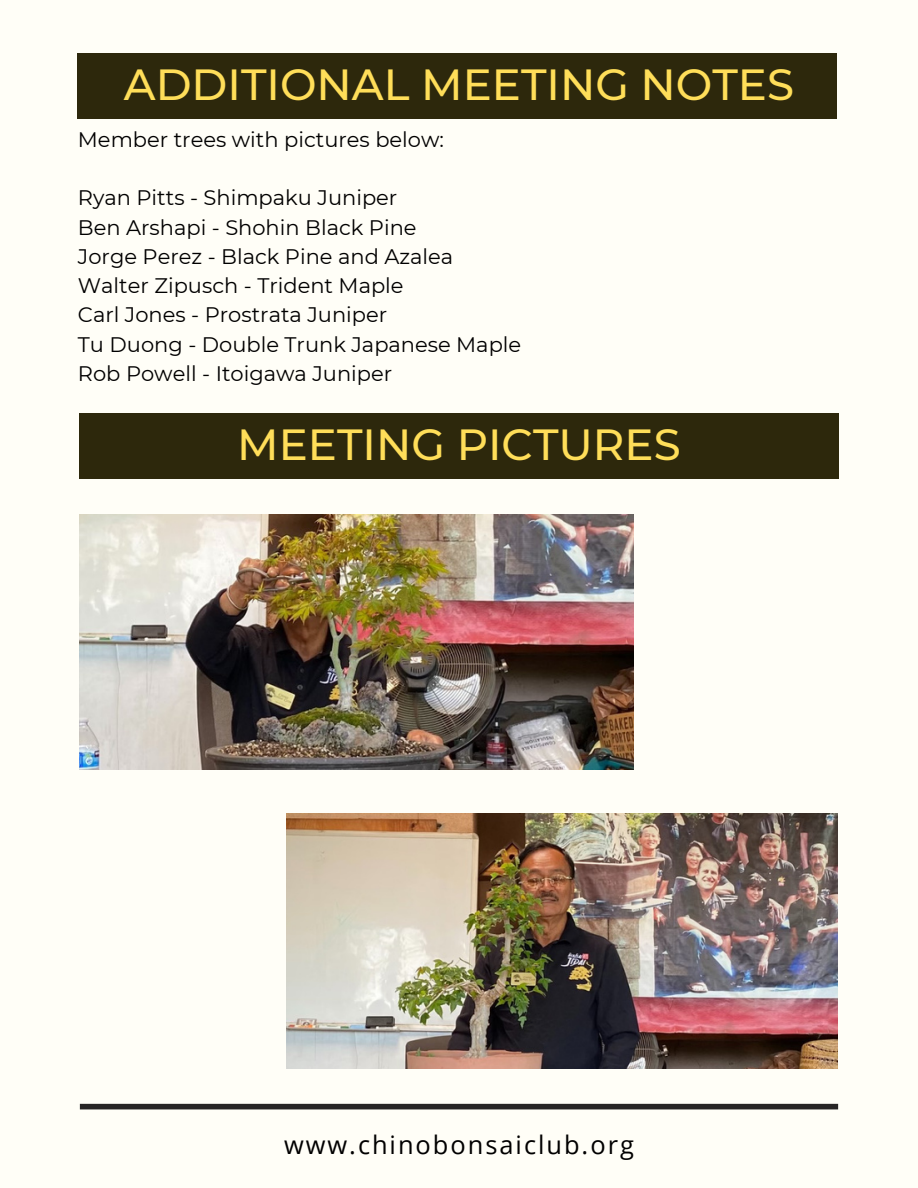
<style>
.page{position:relative;width:918px;height:1188px;background:#fffef7}
.page>*{position:absolute;margin:0;border:0;box-sizing:border-box;transform-origin:0 0}
.t1{font:500 43.5px "Montserrat";color:#ffde59}
.t2{font:25.35px "Open Sans";letter-spacing:.08em;color:#000}
.t3{font:21px "Montserrat";color:#000}
</style>
<div class="page">
<div style="left:80px;top:1104px;width:758px;height:5px;background:#272525"></div>
<div style="left:78px;top:54px;width:758px;height:65px;background:#2d280c"></div>
<div style="left:80px;top:413px;width:758px;height:65px;background:#2d280c"></div>
<img style="left:80px;top:514px;width:553px;height:256px">
<img style="left:286px;top:813px;width:552px;height:255px">
<p class="t1" style="left:124px;top:58px;width:672px">ADDITIONAL MEETING NOTES</p>
<p class="t3" style="left:78px;top:127px;width:367px">Member trees with pictures below:</p>
<p class="t3" style="left:78px;top:185px;width:321px">Ryan Pitts - Shimpaku Juniper</p>
<p class="t3" style="left:78px;top:214px;width:340px">Ben Arshapi - Shohin Black Pine</p>
<p class="t3" style="left:78px;top:244px;width:377px">Jorge Perez - Black Pine and Azalea</p>
<p class="t3" style="left:78px;top:273px;width:327px">Walter Zipusch - Trident Maple</p>
<p class="t3" style="left:78px;top:302px;width:311px">Carl Jones - Prostrata Juniper</p>
<p class="t3" style="left:78px;top:331px;width:445px">Tu Duong - Double Trunk Japanese Maple</p>
<p class="t3" style="left:78px;top:361px;width:316px">Rob Powell - Itoigawa Juniper</p>
<p class="t1" style="left:237px;top:418px;width:445px">MEETING PICTURES</p>
<p class="t2" style="left:284px;top:1126px;width:351px">www.chinobonsaiclub.org</p>
</div>
